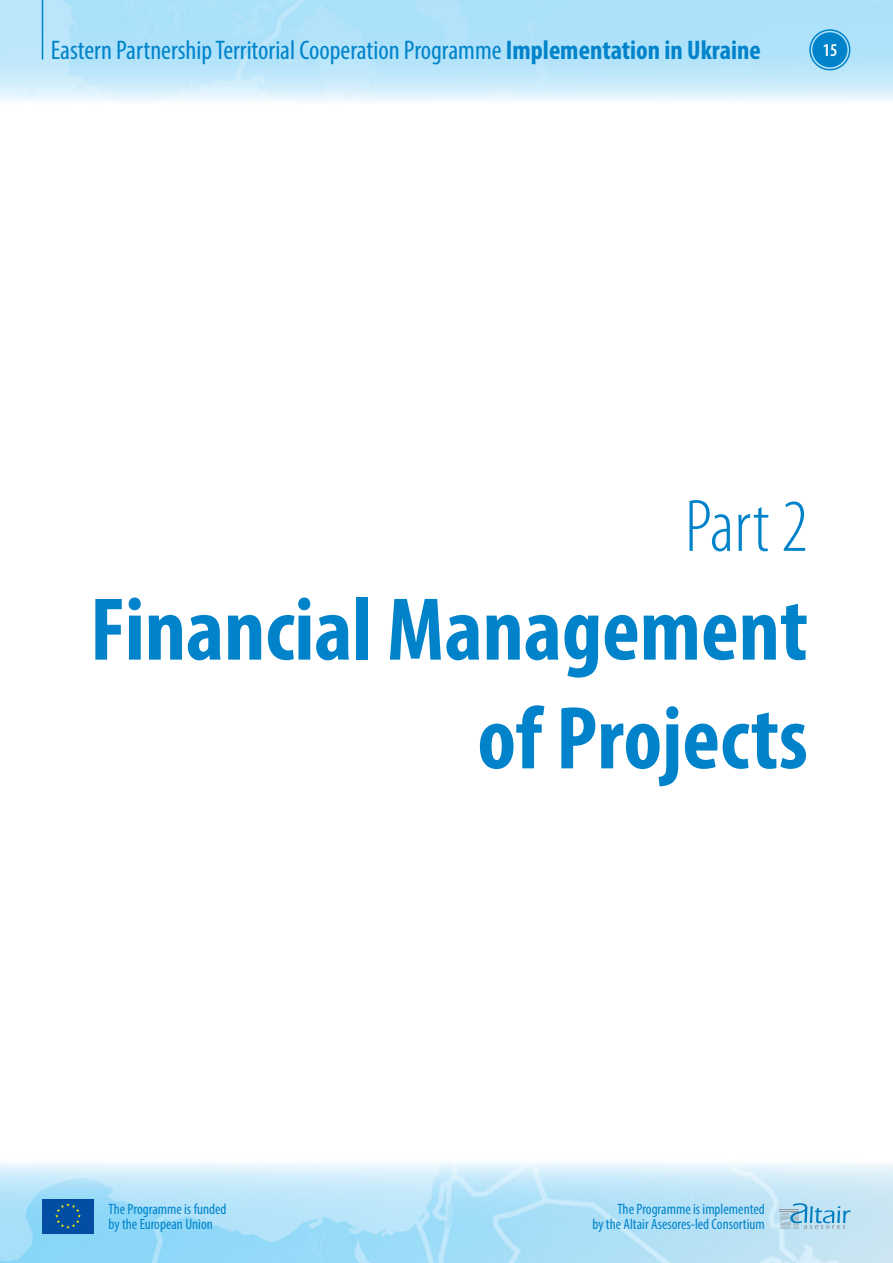
<style>
.page{position:relative;width:893px;height:1263px;background:#fff}
.page>*{position:absolute;margin:0;border:0;box-sizing:border-box;transform-origin:0 0}
.t1{font:700 condensed 90px/108.8px "Myriad Pro";color:#0083ca;text-align:right}
.t2{font:300 condensed 75px "Myriad Pro";color:#0083ca}
.t3{font:condensed 27px "Myriad Pro";color:#0083ca}
.t4{font:600 condensed 18px "Myriad Pro";color:#fff}
.t5{font:condensed 15px/15px "Myriad Pro";color:#0083ca}
.s1{font-weight:700}
</style>
<div class="page">
<img style="left:0;top:0;width:893px;height:1263px">
<div style="left:812px;top:32px;width:35px;height:35px;background:#0083ca;border-radius:50%"></div>
<div style="left:809px;top:29px;width:41px;height:41px;border:2px solid #0083ca;border-radius:50%"></div>
<hr style="left:42px;top:0;width:1px;height:60px;background:#0083ca">
<div style="left:43px;top:1199px;width:51px;height:34px;background:#034ea2"></div>
<svg style="left:55px;top:1203px;width:26px;height:26px"></svg>
<svg style="left:780px;top:1203px;width:70px;height:26px;background:#9ac9e2"></svg>
<h3 class="t3" style="left:51px;top:34px;width:712px">Eastern Partnership Territorial Cooperation Programme <span class="s1">Implementation in Ukraine</span></h3>
<p class="t4" style="left:823px;top:39px;width:16px">15</p>
<h2 class="t2" style="left:685px;top:482px;width:125px">Part 2</h2>
<h1 class="t1" style="left:90px;top:573px;width:719px">Financial Management of Projects</h1>
<p class="t5" style="left:109px;top:1201px;width:119px">The Programme is funded by the European Union</p>
<p class="t5" style="left:592px;top:1201px;width:174px;text-align:right">The Programme is implemented<br>by the Altair Asesores-led Consortium</p>
</div>
